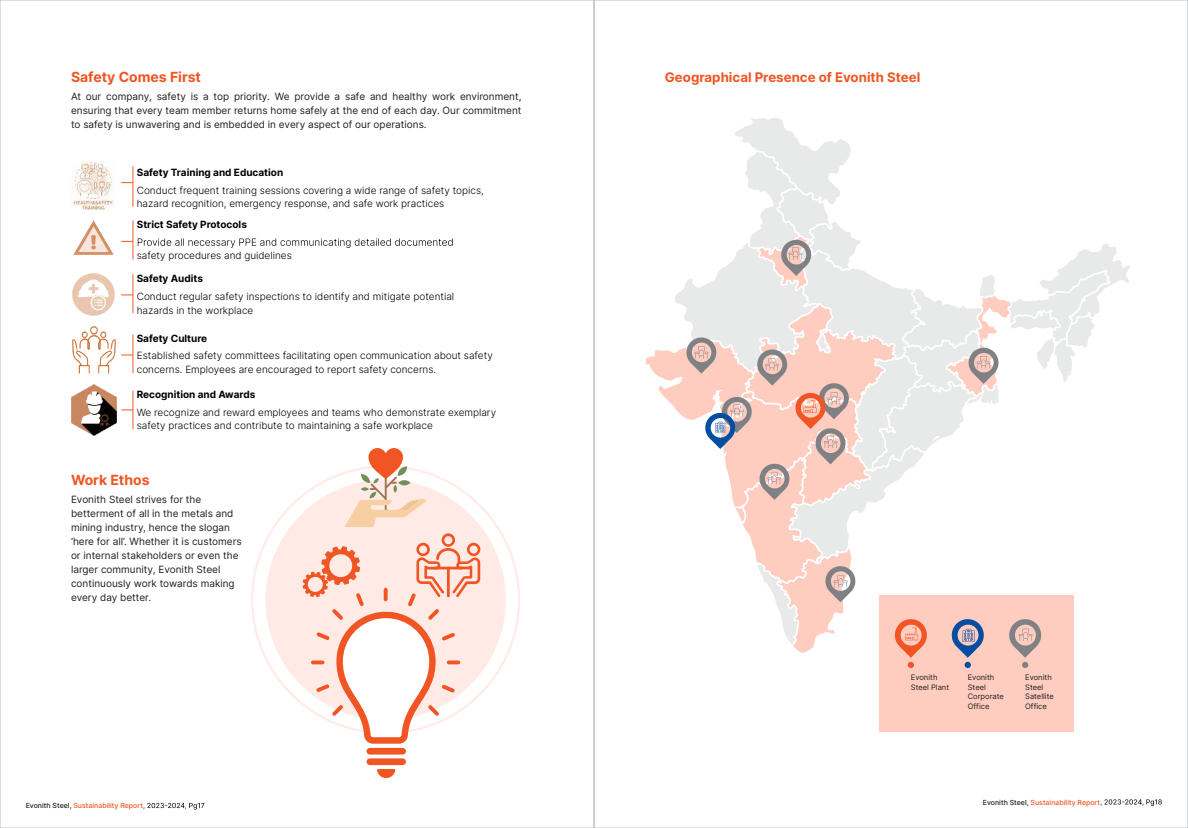
<style>
.page{position:relative;width:1188px;height:828px;background:#fff}
.page>*{position:absolute;margin:0;border:0;box-sizing:border-box;transform-origin:0 0}
.t1{font:700 14px "Inter";color:#f05523}
.t2{font:700 13.2px "Inter";color:#f05523}
.t3{font:300 10px/13.7px "Inter";color:#000}
.t4{font:10px/14px "Inter";color:#231f20;text-align:justify}
.t5{font:700 10px "Inter";color:#000}
.t6{font:7.6px/9.6px "Inter";color:#231f20}
.t7{font:500 7px "Inter";color:#f05523}
.s1{color:#231f20}
</style>
<div class="page">
<svg style="left:251px;top:472px;width:269px;height:233px"></svg>
<hr style="left:132px;top:166px;width:1px;height:41px;background:#f05523">
<svg style="left:121px;top:182px;width:12px;height:1px"></svg>
<hr style="left:132px;top:221px;width:1px;height:38px;background:#f05523">
<svg style="left:121px;top:238px;width:332px;height:10px"></svg>
<hr style="left:132px;top:274px;width:1px;height:39px;background:#f05523">
<svg style="left:121px;top:294px;width:12px;height:1px"></svg>
<hr style="left:132px;top:334px;width:1px;height:39px;background:#f05523">
<svg style="left:121px;top:354px;width:12px;height:1px"></svg>
<hr style="left:132px;top:391px;width:1px;height:38px;background:#f05523">
<svg style="left:121px;top:409px;width:12px;height:1px"></svg>
<img style="left:73px;top:162px;width:41px;height:47px">
<img style="left:74px;top:221px;width:40px;height:34px">
<img style="left:73px;top:274px;width:42px;height:42px">
<img style="left:73px;top:327px;width:42px;height:47px">
<img style="left:71px;top:384px;width:45px;height:51px">
<div style="left:879px;top:595px;width:194px;height:137px;background:#ffccc0"></div>
<svg style="left:645px;top:118px;width:485px;height:550px"></svg>
<svg style="left:143px;top:803px;width:61px;height:7px"></svg>
<svg style="left:1101px;top:799px;width:61px;height:7px"></svg>
<svg style="left:345px;top:448px;width:82px;height:79px"></svg>
<div style="left:367px;top:748px;width:39px;height:7px;background:#f05523;border-radius:3px"></div>
<div style="left:367px;top:758px;width:39px;height:7px;background:#f05523;border-radius:3px"></div>
<svg style="left:377px;top:769px;width:18px;height:9px"></svg>
<svg style="left:303px;top:533px;width:177px;height:211px"></svg>
<h1 class="t1" style="left:71px;top:67px;width:132px">Safety Comes First</h1>
<p class="t4" style="left:71px;top:89px;width:452px">At our company, safety is a top priority. We provide a safe and healthy work environment, ensuring that every team member returns home safely at the end of each day. Our commitment to safety is unwavering and is embedded in every aspect of our operations.</p>
<p class="t5" style="left:137px;top:165px;width:148px">Safety Training and Education</p>
<p class="t3" style="left:137px;top:183px;width:349px">Conduct frequent training sessions covering a wide range of safety topics, hazard recognition, emergency response, and safe work practices</p>
<p class="t5" style="left:137px;top:217px;width:112px">Strict Safety Protocols</p>
<p class="t3" style="left:137px;top:249px;width:157px">safety procedures and guidelines</p>
<p class="t5" style="left:137px;top:271px;width:68px">Safety Audits</p>
<p class="t3" style="left:137px;top:289px;width:319px">Conduct regular safety inspections to identify and mitigate potential hazards in the workplace</p>
<p class="t5" style="left:137px;top:331px;width:72px">Safety Culture</p>
<p class="t3" style="left:137px;top:349px;width:358px">Established safety committees facilitating open communication about safety concerns. Employees are encouraged to report safety concerns.</p>
<p class="t5" style="left:137px;top:387px;width:120px">Recognition and Awards</p>
<p class="t3" style="left:137px;top:405px;width:361px">We recognize and reward employees and teams who demonstrate exemplary safety practices and contribute to maintaining a safe workplace</p>
<h1 class="t1" style="left:71px;top:470px;width:80px">Work Ethos</h1>
<p class="t4" style="left:71px;top:492px;width:172px;text-align:left">Evonith Steel strives for the betterment of all in the metals and mining industry, hence the slogan ‘here for all’. Whether it is customers or internal stakeholders or even the larger community, Evonith Steel continuously work towards making every day better.</p>
<p class="t7" style="left:26px;top:800px;width:119px"><span class="s1">Evonith Steel,</span> Sustainability Report</p>
<h2 class="t2" style="left:665px;top:67px;width:257px">Geographical Presence of Evonith Steel</h2>
<p class="t6" style="left:911px;top:672px;width:40px">Evonith<br>Steel Plant</p>
<p class="t6" style="left:968px;top:672px;width:38px">Evonith<br>Steel<br>Corporate<br>Office</p>
<p class="t6" style="left:1025px;top:672px;width:30px">Evonith<br>Steel<br>Satellite<br>Office</p>
<p class="t7" style="left:983px;top:797px;width:119px"><span class="s1">Evonith Steel,</span> Sustainability Report</p>
</div>
